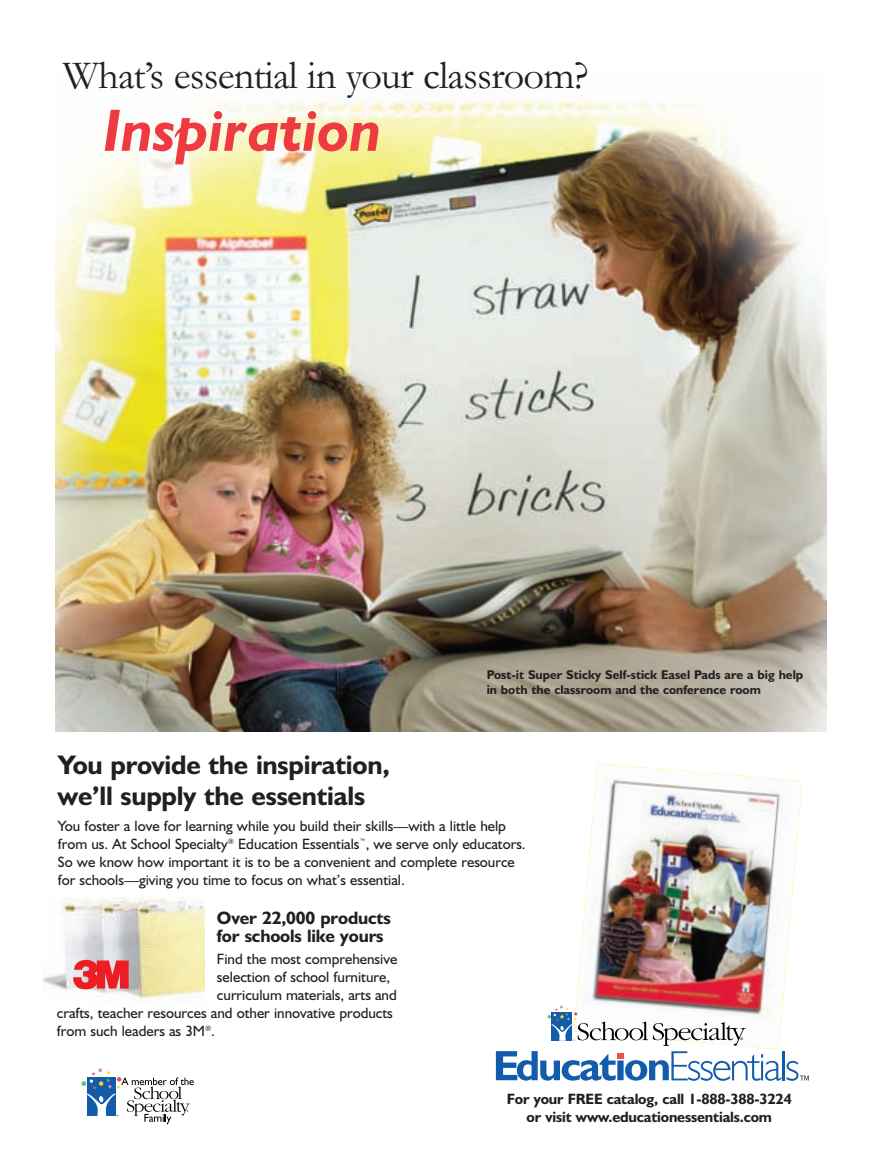
<style>
.page{position:relative;width:878px;height:1175px;background:#fff}
.page>*{position:absolute;margin:0;border:0;box-sizing:border-box;transform-origin:0 0}
.t1{font:60px "Humanist 521 BT Bold Italic+HPLBVO";letter-spacing:.005em;color:#ee3a41}
.t2{font:40.5px "Garamond+EBGRGL";letter-spacing:-.02em;color:#231f20}
.t3{font:27px/31.3px "Humanist 521 BT Bold+VGUONV";letter-spacing:-.01em;color:#231f20}
.t4{font:18px/18px "Humanist 521 BT Bold+VGUONV";letter-spacing:-.01em;color:#231f20}
.t5{font:15px/18px "Humanist 521 BT Roman+ACHQSV";color:#231f20}
.t6{font:15px/18px "Humanist 521 BT Bold+VGUONV";letter-spacing:-.01em;color:#231f20;text-align:center}
.t7{font:12.75px/15px "Humanist 521 BT Bold+VGUONV";color:#231f20}
</style>
<div class="page">
<img style="left:576px;top:763px;width:226px;height:242px">
<img style="left:56px;top:90px;width:770px;height:641px">
<svg style="left:496px;top:1005px;width:312px;height:75px"></svg>
<svg style="left:81px;top:1068px;width:113px;height:56px"></svg>
<img style="left:43px;top:897px;width:162px;height:105px">
<svg style="left:73px;top:959px;width:56px;height:30px;background:#e94e53"></svg>
<h2 class="t2" style="left:63px;top:50px;width:527px">What’s essential in your classroom?</h2>
<h1 class="t1" style="left:104px;top:93px;width:279px">Inspiration</h1>
<p class="t7" style="left:486px;top:668px;width:318px">Post-it Super Sticky Self-stick Easel Pads are a big help in both the classroom and the conference room</p>
<h3 class="t3" style="left:58px;top:752px;width:333px">You provide the inspiration, we’ll supply the essentials</h3>
<p class="t5" style="left:58px;top:818px;width:469px">You foster a love for learning while you build their skills—with a little help from us. At School Specialty<sup>®</sup> Education Essentials<sup>™</sup>, we serve only educators.<br>So we know how important it is to be a convenient and complete resource for schools—giving you time to focus on what’s essential.</p>
<p class="t4" style="left:217px;top:911px;width:175px">Over 22,000 products for schools like yours</p>
<p class="t5" style="left:217px;top:952px;width:182px">Find the most comprehensive</p>
<p class="t5" style="left:217px;top:970px;width:175px">selection of school furniture,</p>
<p class="t5" style="left:217px;top:988px;width:181px">curriculum materials, arts and</p>
<p class="t5" style="left:57px;top:1006px;width:337px">crafts, teacher resources and other innovative products</p>
<p class="t5" style="left:57px;top:1024px;width:160px">from such leaders as 3M<sup>®</sup>.</p>
<p class="t6" style="left:507px;top:1091px;width:286px">For your FREE catalog, call 1-888-388-3224 or visit www.educationessentials.com</p>
</div>
